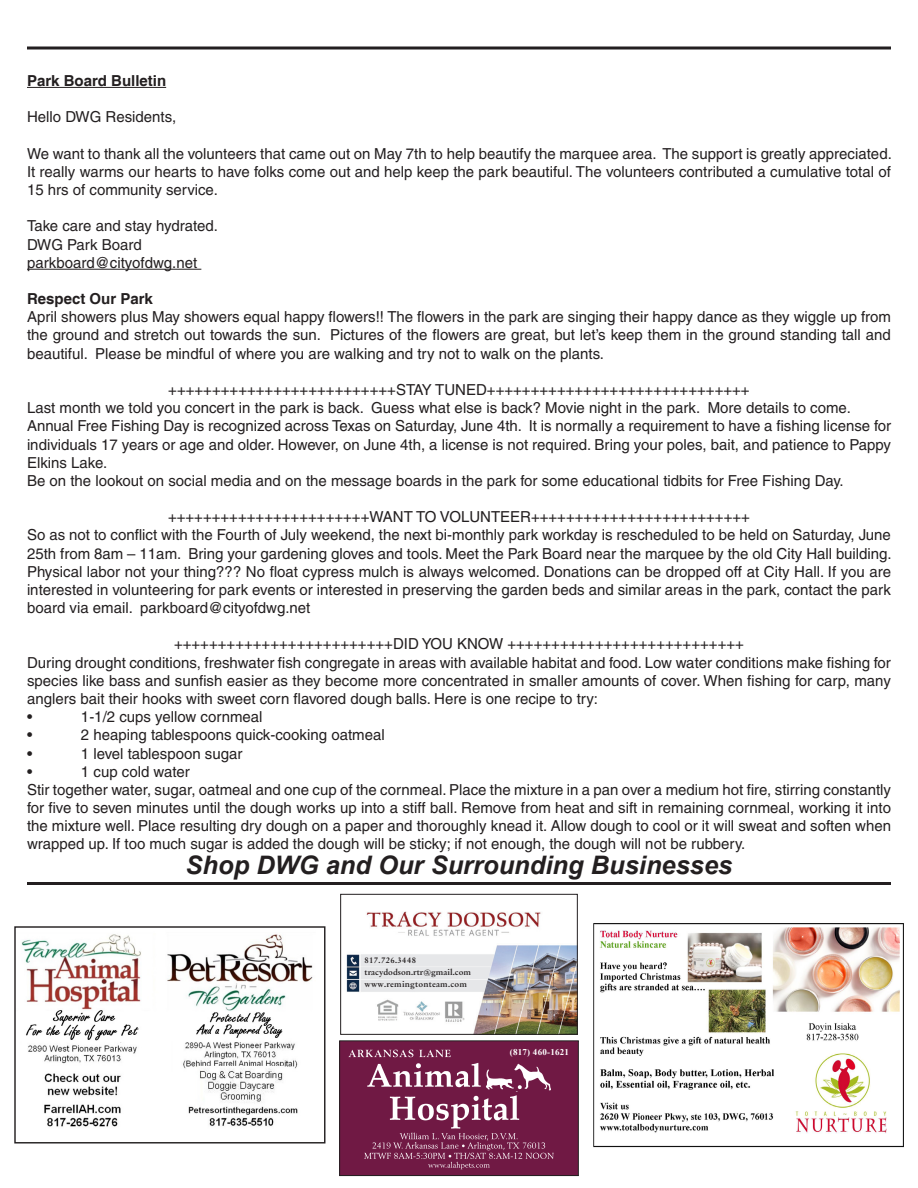
<style>
.page{position:relative;width:918px;height:1188px;background:#fff}
.page>*{position:absolute;margin:0;border:0;box-sizing:border-box;transform-origin:0 0}
.t1{font:italic 700 25.5px "Arial";color:#231f20}
.t2{font:15.15px/18.1px "Helvetica";color:#231f20;text-align:justify}
.t3{font:700 15.15px "Helvetica";color:#231f20}
.t4{font:700 8.85px "Times New Roman";letter-spacing:.025em;color:#fff}
.t5{font:700 8.4px/11.9px "Garamand Classic";color:#231f20;scale:1.04 1}
.t6{font:700 8.4px "Garamand Classic";letter-spacing:.04em;color:#231f20;scale:1.04 1}
.s1{font-size:7.65px}
</style>
<div class="page">
<img style="left:21px;top:934px;width:292px;height:193px">
<div style="left:14px;top:926px;width:311px;height:218px;border:1px solid #231f20"></div>
<hr style="left:27px;top:87px;width:139px;height:1px;background:#231f20">
<hr style="left:27px;top:269px;width:174px;height:1px;background:#231f20">
<hr style="left:27px;top:882px;width:864px;height:3px;background:#231f20">
<svg style="left:27px;top:46px;width:864px;height:4px;background:#595657"></svg>
<img style="left:346px;top:911px;width:230px;height:122px">
<div style="left:361px;top:955px;width:133px;height:37px;background:#e6e7e9"></div>
<div style="left:340px;top:894px;width:238px;height:141px;border:1px solid #231f20"></div>
<div style="left:340px;top:1041px;width:238px;height:134px;background:#701944"></div>
<img style="left:367px;top:1063px;width:184px;height:29px">
<svg style="left:364px;top:1133px;width:190px;height:36px"></svg>
<svg style="left:348px;top:1050px;width:103px;height:7px"></svg>
<img style="left:389px;top:1095px;width:130px;height:34px">
<div style="left:339px;top:1040px;width:240px;height:136px;border:1px solid #231f20"></div>
<img style="left:593px;top:923px;width:311px;height:225px">
<p class="t3" style="left:27px;top:71px;width:141px">Park Board Bulletin</p>
<p class="t2" style="left:27px;top:108px;width:151px">Hello DWG Residents,</p>
<p class="t2" style="left:27px;top:144px;width:866px">We want to thank all the volunteers that came out on May 7th to help beautify the marquee area. The support is greatly appreciated.<br>It really warms our hearts to have folks come out and help keep the park beautiful. The volunteers contributed a cumulative total of 15 hrs of community service.</p>
<p class="t2" style="left:27px;top:217px;width:193px">Take care and stay hydrated.</p>
<p class="t2" style="left:27px;top:235px;width:116px">DWG Park Board</p>
<p class="t2" style="left:27px;top:253px;width:172px">parkboard@cityofdwg.net</p>
<p class="t3" style="left:27px;top:289px;width:127px">Respect Our Park</p>
<p class="t2" style="left:27px;top:308px;width:866px">April showers plus May showers equal happy flowers!! The flowers in the park are singing their happy dance as they wiggle up from the ground and stretch out towards the sun. Pictures of the flowers are great, but let’s keep them in the ground standing tall and beautiful. Please be mindful of where you are walking and try not to walk on the plants.</p>
<p class="t2" style="left:168px;top:381px;width:583px">++++++++++++++++++++++++++STAY TUNED++++++++++++++++++++++++++++++</p>
<p class="t2" style="left:27px;top:399px;width:825px">Last month we told you concert in the park is back. Guess what else is back? Movie night in the park. More details to come.</p>
<p class="t2" style="left:27px;top:417px;width:866px">Annual Free Fishing Day is recognized across Texas on Saturday, June 4th. It is normally a requirement to have a fishing license for individuals 17 years or age and older. However, on June 4th, a license is not required. Bring your poles, bait, and patience to Pappy Elkins Lake.</p>
<p class="t2" style="left:27px;top:471px;width:818px">Be on the lookout on social media and on the message boards in the park for some educational tidbits for Free Fishing Day.</p>
<p class="t2" style="left:168px;top:508px;width:583px">+++++++++++++++++++++++WANT TO VOLUNTEER+++++++++++++++++++++++++</p>
<p class="t2" style="left:27px;top:526px;width:866px">So as not to conflict with the Fourth of July weekend, the next bi-monthly park workday is rescheduled to be held on Saturday, June 25th from 8am – 11am. Bring your gardening gloves and tools. Meet the Park Board near the marquee by the old City Hall building.<br>Physical labor not your thing??? No float cypress mulch is always welcomed. Donations can be dropped off at City Hall. If you are interested in volunteering for park events or interested in preserving the garden beds and similar areas in the park, contact the park board via email. parkboard@cityofdwg.net</p>
<p class="t2" style="left:174px;top:635px;width:571px">+++++++++++++++++++++++++DID YOU KNOW +++++++++++++++++++++++++++</p>
<p class="t2" style="left:27px;top:653px;width:865px">During drought conditions, freshwater fish congregate in areas with available habitat and food. Low water conditions make fishing for species like bass and sunfish easier as they become more concentrated in smaller amounts of cover. When fishing for carp, many anglers bait their hooks with sweet corn flavored dough balls. Here is one recipe to try:</p>
<p class="t2" style="left:27px;top:708px;width:7px">•</p>
<p class="t2" style="left:81px;top:708px;width:183px">1-1/2 cups yellow cornmeal</p>
<p class="t2" style="left:27px;top:726px;width:7px">•</p>
<p class="t2" style="left:81px;top:726px;width:305px">2 heaping tablespoons quick-cooking oatmeal</p>
<p class="t2" style="left:27px;top:744px;width:7px">•</p>
<p class="t2" style="left:81px;top:744px;width:163px">1 level tablespoon sugar</p>
<p class="t2" style="left:27px;top:762px;width:7px">•</p>
<p class="t2" style="left:81px;top:762px;width:110px">1 cup cold water</p>
<p class="t2" style="left:27px;top:780px;width:866px">Stir together water, sugar, oatmeal and one cup of the cornmeal. Place the mixture in a pan over a medium hot fire, stirring constantly for five to seven minutes until the dough works up into a stiff ball. Remove from heat and sift in remaining cornmeal, working it into the mixture well. Place resulting dry dough on a paper and thoroughly knead it. Allow dough to cool or it will sweat and soften when wrapped up. If too much sugar is added the dough will be sticky; if not enough, the dough will not be rubbery.</p>
<p class="t1" style="left:186px;top:848px;width:548px">Shop DWG and Our Surrounding Businesses</p>
<p class="t6" style="left:365px;top:955px;width:51px">817.726.3448</p>
<p class="t5" style="left:365px;top:966px;width:104px">tracydodson.rtr<span class="s1">@</span>gmail.com www.remingtonteam.com</p>
<p class="t4" style="left:510px;top:1046px;width:61px">(817) 460-1621</p>
</div>
